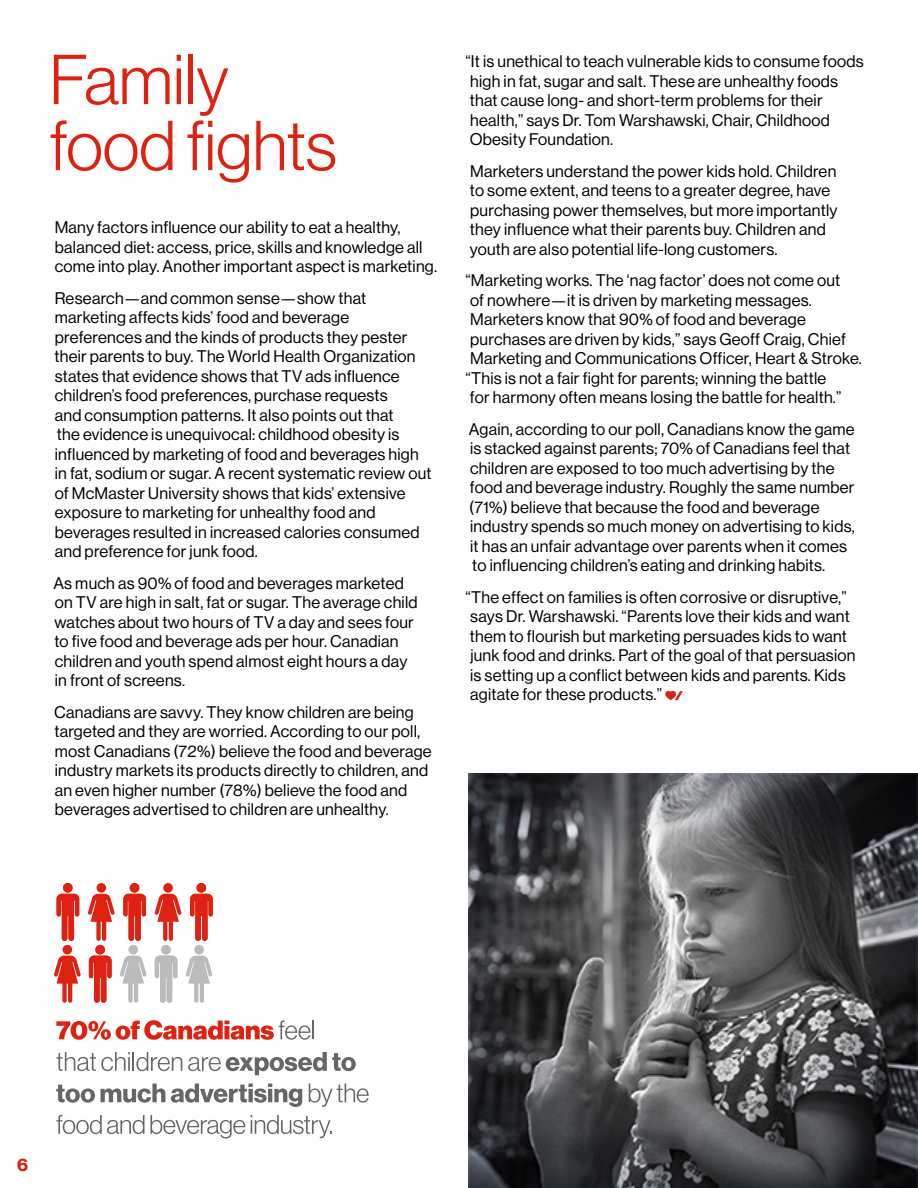
<style>
.page{position:relative;width:918px;height:1188px;background:#fff}
.page>*{position:absolute;margin:0;border:0;box-sizing:border-box;transform-origin:0 0}
.MainHeading{font:69px/66px "N Haas Grotesk DS Std 45 Lt";color:#d21}
.t1{font:17.7px "N Haas Grotesk DS Std 75 Bd";color:#d21}
.Paragraph_Style_1{font:16.5px/19.5px "N Haas Grotesk DS Std 55 Rg";letter-spacing:.015em;color:#000}
</style>
<div class="page">
<svg style="left:665px;top:691px;width:18px;height:9px"></svg>
<svg style="left:56px;top:1020px;width:258px;height:20px"></svg>
<svg style="left:56px;top:1052px;width:126px;height:19px"></svg>
<svg style="left:188px;top:1052px;width:168px;height:23px"></svg>
<svg style="left:56px;top:1085px;width:39px;height:18px"></svg>
<svg style="left:101px;top:1084px;width:64px;height:19px"></svg>
<svg style="left:171px;top:1084px;width:131px;height:23px"></svg>
<svg style="left:309px;top:1084px;width:60px;height:23px"></svg>
<svg style="left:56px;top:1115px;width:189px;height:24px"></svg>
<svg style="left:251px;top:1115px;width:81px;height:23px"></svg>
<svg style="left:57px;top:894px;width:22px;height:47px"></svg>
<div style="left:63px;top:883px;width:10px;height:10px;background:#d21;border-radius:50%"></div>
<svg style="left:88px;top:894px;width:27px;height:47px"></svg>
<div style="left:97px;top:883px;width:9px;height:10px;background:#d21;border-radius:50%"></div>
<svg style="left:123px;top:894px;width:23px;height:47px"></svg>
<div style="left:130px;top:883px;width:9px;height:10px;background:#d21;border-radius:50%"></div>
<svg style="left:190px;top:894px;width:23px;height:47px"></svg>
<div style="left:197px;top:883px;width:9px;height:10px;background:#d21;border-radius:50%"></div>
<svg style="left:155px;top:894px;width:27px;height:47px"></svg>
<div style="left:163px;top:883px;width:10px;height:10px;background:#d21;border-radius:50%"></div>
<svg style="left:54px;top:956px;width:27px;height:47px"></svg>
<div style="left:63px;top:945px;width:9px;height:9px;background:#d21;border-radius:50%"></div>
<svg style="left:89px;top:956px;width:23px;height:47px"></svg>
<div style="left:95px;top:945px;width:10px;height:9px;background:#d21;border-radius:50%"></div>
<svg style="left:155px;top:956px;width:22px;height:47px"></svg>
<div style="left:161px;top:945px;width:10px;height:9px;background:#bbb;border-radius:50%"></div>
<svg style="left:120px;top:956px;width:27px;height:47px"></svg>
<div style="left:128px;top:945px;width:10px;height:9px;background:#bbb;border-radius:50%"></div>
<svg style="left:185px;top:956px;width:28px;height:47px"></svg>
<div style="left:194px;top:945px;width:10px;height:9px;background:#bbb;border-radius:50%"></div>
<img style="left:468px;top:773px;width:450px;height:415px">
<p class="MainHeading" style="left:50px;top:47px;width:289px">Family food fights</p>
<p class="Paragraph_Style_1" style="left:55px;top:218px;width:384px">Many factors influence our ability to eat a healthy, balanced diet: access, price, skills and knowledge all come into play. Another important aspect is marketing.</p>
<p class="Paragraph_Style_1" style="left:54px;top:288px;width:379px">Research—and common sense—show that marketing affects kids’ food and beverage preferences and the kinds of products they pester their parents to buy. The World Health Organization states that evidence shows that TV ads influence children’s food preferences, purchase requests<br>and consumption patterns. It also points out that<br>the evidence is unequivocal: childhood obesity is influenced by marketing of food and beverages high in fat, sodium or sugar. A recent systematic review out of McMaster University shows that kids’ extensive exposure to marketing for unhealthy food and beverages resulted in increased calories consumed and preference for junk food.</p>
<p class="Paragraph_Style_1" style="left:53px;top:573px;width:366px">As much as 90% of food and beverages marketed on TV are high in salt, fat or sugar. The average child watches about two hours of TV a day and sees four to five food and beverage ads per hour. Canadian children and youth spend almost eight hours a day in front of screens.</p>
<p class="Paragraph_Style_1" style="left:54px;top:702px;width:379px">Canadians are savvy. They know children are being targeted and they are worried. According to our poll, most Canadians (72%) believe the food and beverage industry markets its products directly to children, and an even higher number (78%) believe the food and beverages advertised to children are unhealthy.</p>
<p class="Paragraph_Style_1" style="left:465px;top:52px;width:400px">“It is unethical to teach vulnerable kids to consume foods high in fat, sugar and salt. These are unhealthy foods that cause long- and short-term problems for their health,” says Dr. Tom Warshawski, Chair, Childhood Obesity Foundation.</p>
<p class="Paragraph_Style_1" style="left:470px;top:161px;width:369px">Marketers understand the power kids hold. Children to some extent, and teens to a greater degree, have purchasing power themselves, but more importantly they influence what their parents buy. Children and youth are also potential life-long customers.</p>
<p class="Paragraph_Style_1" style="left:465px;top:271px;width:398px">“Marketing works. The ‘nag factor’ does not come out<br>of nowhere—it is driven by marketing messages.<br>Marketers know that 90% of food and beverage purchases are driven by kids,” says Geoff Craig, Chief Marketing and Communications Officer, Heart &amp; Stroke. “This is not a fair fight for parents; winning the battle<br>for harmony often means losing the battle for health.”</p>
<p class="Paragraph_Style_1" style="left:469px;top:419px;width:388px">Again, according to our poll, Canadians know the game is stacked against parents; 70% of Canadians feel that children are exposed to too much advertising by the food and beverage industry. Roughly the same number (71%) believe that because the food and beverage industry spends so much money on advertising to kids, it has an unfair advantage over parents when it comes to influencing children’s eating and drinking habits.</p>
<p class="Paragraph_Style_1" style="left:465px;top:587px;width:392px">“The effect on families is often corrosive or disruptive,” says Dr. Warshawski. “Parents love their kids and want them to flourish but marketing persuades kids to want junk food and drinks. Part of the goal of that persuasion is setting up a conflict between kids and parents. Kids agitate for these products.”</p>
<p class="t1" style="left:17px;top:1155px;width:12px">6</p>
</div>
